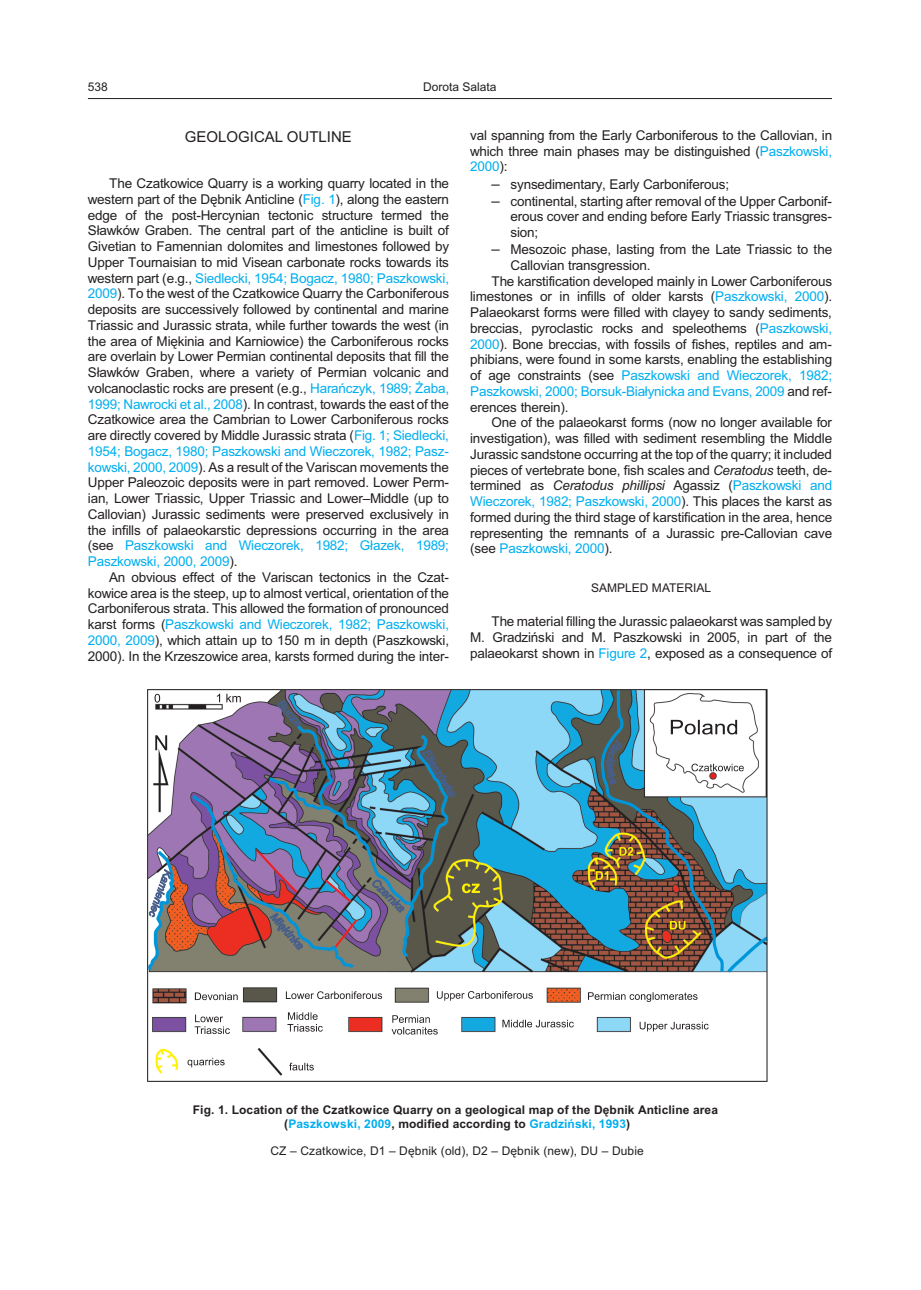
<style>
.page{position:relative;width:921px;height:1290px;background:#fff}
.page>*{position:absolute;margin:0;border:0;box-sizing:border-box;transform-origin:0 0}
.t1{font:15px "Arial";color:#231f20}
.t2{font:13.5px/15.8px "Arial";letter-spacing:-.015em;color:#231f20;text-align:justify}
.t3{font:13.5px "Arial";letter-spacing:-.015em;color:#00aeef}
.t4{font:700 12px/14.4px "Arial";letter-spacing:.01em;color:#231f20;text-align:center}
.t5{font:12px "Arial";letter-spacing:.01em;color:#231f20}
.s1{color:#00aeef}
.s2{font-size:15px}
.s3{color:#231f20}
.s4{font-style:italic}
</style>
<div class="page">
<hr style="left:88px;top:98px;width:744px;height:1px;background:#231f20">
<img style="left:148px;top:690px;width:619px;height:392px">
<svg style="left:195px;top:992px;width:43px;height:8px"></svg>
<svg style="left:286px;top:991px;width:96px;height:8px"></svg>
<svg style="left:437px;top:991px;width:96px;height:10px"></svg>
<svg style="left:588px;top:992px;width:110px;height:10px"></svg>
<svg style="left:392px;top:1015px;width:46px;height:20px"></svg>
<svg style="left:195px;top:1015px;width:35px;height:19px"></svg>
<svg style="left:287px;top:1012px;width:36px;height:20px"></svg>
<svg style="left:502px;top:1020px;width:72px;height:7px"></svg>
<svg style="left:640px;top:1022px;width:69px;height:9px"></svg>
<svg style="left:188px;top:1058px;width:37px;height:9px"></svg>
<svg style="left:289px;top:1063px;width:25px;height:7px"></svg>
<svg style="left:155px;top:735px;width:12px;height:15px"></svg>
<svg style="left:270px;top:911px;width:33px;height:39px"></svg>
<svg style="left:422px;top:750px;width:33px;height:48px"></svg>
<svg style="left:372px;top:880px;width:32px;height:33px"></svg>
<svg style="left:276px;top:700px;width:25px;height:26px"></svg>
<svg style="left:149px;top:869px;width:23px;height:48px"></svg>
<svg style="left:462px;top:883px;width:18px;height:10px"></svg>
<svg style="left:596px;top:691px;width:148px;height:281px"></svg>
<svg style="left:155px;top:694px;width:5px;height:9px"></svg>
<svg style="left:217px;top:694px;width:24px;height:8px"></svg>
<p class="t5" style="left:88px;top:83px;width:22px">538</p>
<p class="t5" style="left:423px;top:83px;width:75px">Dorota Salata</p>
<p class="t1" style="left:185px;top:131px;width:168px">GEOLOGICAL OUTLINE</p>
<p class="t2" style="left:88px;top:177px;width:363px;text-indent:21px">The Czatkowice Quarry is a work ing quarry lo cated in the west ern part of the Dêbnik Anticline (<span class="s1">Fig. 1</span>), along the east ern edge of the post-Hercynian tec tonic struc ture termed the S³awków Graben. The cen tral part of the anticline is built of Givetian to Famennian dolomites and lime stones fol lowed by Up per Tournaisian to mid Visean car bon ate rocks to wards its west ern part (e.g., <span class="s1">Siedlecki, 1954; Bogacz, 1980; Paszkowski, 2009</span>). To the west of the Czatkowice Quarry the Car bon if er ous de pos its are suc ces sively fol lowed by con ti nen tal and ma rine Tri as sic and Ju ras sic strata, while fur ther to wards the west (in the area of Miêkinia and Karniowice) the Car bon if er ous rocks are over lain by Lower Permian con ti nen tal de pos its that fill the S³awków Graben, where a va ri ety of Perm ian vol ca nic and volcanoclastic rocks are pres ent (e.g., <span class="s1">Harañczyk, 1989; ¯aba, 1999; Nawrocki et al., 2008</span>). In con trast, to wards the east of the Czatkowice area the Cambrian to Lower Car bon if er ous rocks are di rectly cov ered by Mid dle Ju ras sic strata (<span class="s1">Fig. 1; Sied lecki, 1954; Bogacz, 1980; Paszkowski and Wieczorek, 1982; Pasz - kowski, 2000, 2009</span>). As a re sult of the Variscan move ments the Up per Pa leo zoic de pos its were in part re moved. Lower Perm - ian, Lower Tri as sic, Up per Tri as sic and Lower–Mid dle (up to Callovian) Ju ras sic sed i ments were pre served ex clu sively in the infills of palaeokarstic de pres sions oc cur ring in the area (see <span class="s1">Pasz kowski and Wieczorek, 1982; G³azek, 1989; Paszkowski, 2000, 2009</span>).</p>
<p class="t2" style="left:88px;top:571px;width:363px;text-indent:21px">An ob vi ous ef fect of the Variscan tec ton ics in the Czat - kowice area is the steep, up to al most ver ti cal, orien ta tion of the Car bon if er ous strata. This al lowed the for ma tion of pro nounced karst forms (<span class="s1">Paszkowski and Wieczorek, 1982; Paszkowski, 2000, 2009</span>), which at tain up to 150 m in depth (Paszkowski, 2000). In the Krzeszowice area, karsts formed dur ing the in ter -</p>
<p class="t2" style="left:470px;top:129px;width:364px">val span ning from the Early Car bon if er ous to the Callovian, in which three main phases may be dis tin guished (<span class="s1">Paszkowski, 2000</span>):</p>
<p class="t2" style="left:491px;top:177px;width:239px"><span class="s2">–</span> synsedimentary, Early Car bon if er ous;</p>
<p class="t2" style="left:511px;top:194px;width:323px;text-indent:-19px"><span class="s2">–</span> con ti nen tal, start ing af ter re moval of the Up per Car bon if - er ous cover and end ing be fore Early Tri as sic trans gres - sion;</p>
<p class="t2" style="left:491px;top:243px;width:342px"><span class="s2">–</span> Me so zoic phase, last ing from the Late Tri as sic to the</p>
<p class="t2" style="left:511px;top:259px;width:141px">Callovian trans gres sion.</p>
<p class="t2" style="left:491px;top:274px;width:342px">The karstification de vel oped mainly in Lower Car bon if er ous</p>
<p class="t2" style="left:470px;top:290px;width:363px">lime stones or in infills of older karsts (<span class="s1">Paszkowski, 2000</span>).</p>
<p class="t2" style="left:470px;top:306px;width:363px">Palaeokarst forms were filled with clayey to sandy sed i ments,</p>
<p class="t2" style="left:470px;top:322px;width:363px">brec cias, pyroclastic rocks and speleothems (<span class="s1">Paszkowski,</span></p>
<p class="t2" style="left:470px;top:337px;width:363px"><span class="s1">2000</span>). Bone brec cias, with fos sils of fishes, rep tiles and am-</p>
<p class="t2" style="left:470px;top:353px;width:364px">phib i ans, were found in some karsts, en abling the es tab lish ing</p>
<p class="t3" style="left:470px;top:370px;width:363px"><span class="s3">of age con straints (see</span> Paszkowski and Wieczorek, 1982;</p>
<p class="t3" style="left:470px;top:386px;width:363px">Paszkowski, 2000; Borsuk-Bia³ynicka and Ev ans, 2009 <span class="s3">and ref -</span></p>
<p class="t2" style="left:470px;top:400px;width:100px">er ences therein).</p>
<p class="t2" style="left:491px;top:416px;width:342px">One of the palaeokarst forms (now no lon ger avail able for</p>
<p class="t2" style="left:470px;top:432px;width:363px">in ves ti ga tion), was filled with sed i ment re sem bling the Mid dle</p>
<p class="t2" style="left:470px;top:448px;width:363px">Ju ras sic sand stone oc cur ring at the top of the quarry; it in cluded</p>
<p class="t2" style="left:470px;top:463px;width:363px">pieces of ver te brate bone, fish scales and <span class="s4">Cera to dus</span> teeth, de -</p>
<p class="t2" style="left:470px;top:479px;width:364px">ter mined as <span class="s4">Cera to dus phillipsi</span> Agassiz (<span class="s1">Paszkowski and</span></p>
<p class="t3" style="left:470px;top:496px;width:363px">Wieczorek, 1982; Paszkowski, 2000<span class="s3">). This places the karst as</span></p>
<p class="t2" style="left:470px;top:511px;width:363px">formed during the third stage of karstification in the area, hence</p>
<p class="t2" style="left:470px;top:526px;width:364px">rep re sent ing the rem nants of a Ju ras sic pre-Callovian cave</p>
<p class="t3" style="left:470px;top:544px;width:144px"><span class="s3">(see</span> Paszkowski, 2000<span class="s3">).</span></p>
<p class="t5" style="left:591px;top:584px;width:122px">SAMPLED MATERIAL</p>
<p class="t2" style="left:470px;top:615px;width:364px;text-indent:21px">The ma te rial fill ing the Ju ras sic palaeokarst was sam pled by M. Gradziñski and M. Paszkowski in 2005, in part of the palaeokarst shown in <span class="s1">Fig ure 2</span>, ex posed as a con se quence of</p>
<p class="t4" style="left:193px;top:1104px;width:527px">Fig. 1. Lo ca tion of the Czatkowice Quarry on a geo log i cal map of the Dêbnik Anticline area (<span class="s1">Paszkowski, 2009</span>, mod i fied ac cord ing to <span class="s1">Gradziñski, 1993</span>)</p>
<p class="t5" style="left:271px;top:1146px;width:375px">CZ – Czatkowice, D1 – Dêbnik (old), D2 – Dêbnik (new), DU – Dubie</p>
</div>
